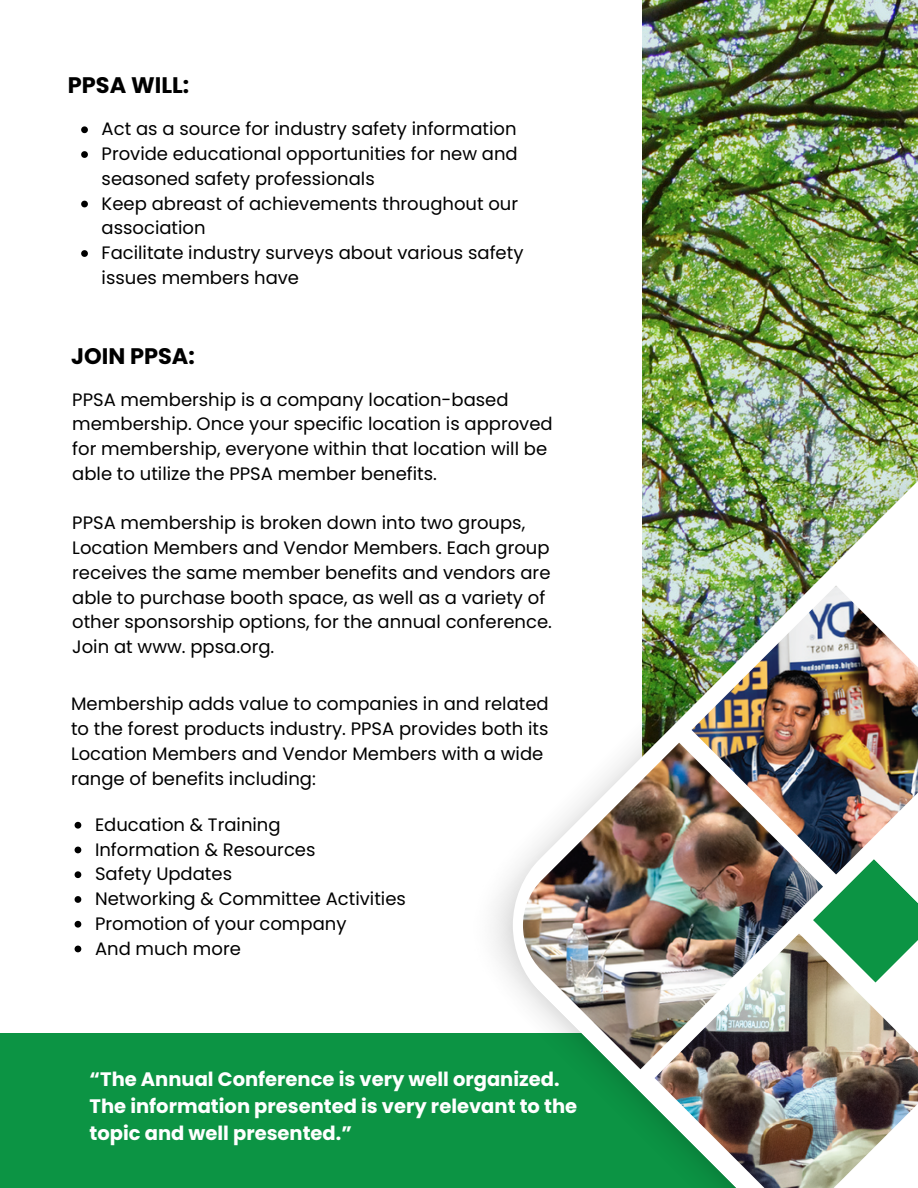
<style>
.page{position:relative;width:918px;height:1188px;background:#fff}
.page>*{position:absolute;margin:0;border:0;box-sizing:border-box;transform-origin:0 0}
.t1{font:700 22.5px "Poppins";color:#000}
.t2{font:700 19.5px/27px "Poppins";color:#fff}
.t3{font:18px/24.8px "Poppins";color:#000}
</style>
<div class="page">
<img style="left:642px;top:0;width:276px;height:335px">
<div style="left:0;top:1034px;width:791px;height:154px;background:#0c9444"></div>
<img style="left:513px;top:335px;width:405px;height:784px">
<img style="left:523px;top:743px;width:290px;height:326px">
<img style="left:655px;top:933px;width:263px;height:255px">
<img style="left:692px;top:585px;width:226px;height:289px">
<svg style="left:813px;top:859px;width:105px;height:124px"></svg>
<svg style="left:81px;top:126px;width:7px;height:7px"></svg>
<svg style="left:81px;top:151px;width:7px;height:7px"></svg>
<svg style="left:81px;top:201px;width:7px;height:6px"></svg>
<svg style="left:81px;top:250px;width:7px;height:7px"></svg>
<svg style="left:75px;top:822px;width:6px;height:7px"></svg>
<svg style="left:75px;top:847px;width:6px;height:6px"></svg>
<svg style="left:75px;top:871px;width:6px;height:7px"></svg>
<svg style="left:75px;top:896px;width:6px;height:7px"></svg>
<svg style="left:75px;top:921px;width:6px;height:7px"></svg>
<svg style="left:75px;top:946px;width:6px;height:6px"></svg>
<p class="t1" style="left:68px;top:70px;width:123px">PPSA WILL:</p>
<p class="t3" style="left:102px;top:117px;width:416px">Act as a source for industry safety information</p>
<p class="t3" style="left:102px;top:141px;width:418px">Provide educational opportunities for new and seasoned safety professionals</p>
<p class="t3" style="left:102px;top:191px;width:418px">Keep abreast of achievements throughout our association</p>
<p class="t3" style="left:102px;top:240px;width:423px">Facilitate industry surveys about various safety issues members have</p>
<p class="t1" style="left:71px;top:340px;width:125px">JOIN PPSA:</p>
<p class="t3" style="left:72px;top:387px;width:482px">PPSA membership is a company location-based membership. Once your specific location is approved for membership, everyone within that location will be able to utilize the PPSA member benefits.</p>
<p class="t3" style="left:72px;top:511px;width:481px">PPSA membership is broken down into two groups, Location Members and Vendor Members. Each group receives the same member benefits and vendors are able to purchase booth space, as well as a variety of other sponsorship options, for the annual conference.<br>Join at www. ppsa.org.</p>
<p class="t3" style="left:71px;top:692px;width:479px">Membership adds value to companies in and related to the forest products industry. PPSA provides both its Location Members and Vendor Members with a wide range of benefits including:</p>
<p class="t3" style="left:95px;top:812px;width:187px">Education &amp; Training</p>
<p class="t3" style="left:95px;top:837px;width:222px">Information &amp; Resources</p>
<p class="t3" style="left:95px;top:862px;width:139px">Safety Updates</p>
<p class="t3" style="left:95px;top:886px;width:312px">Networking &amp; Committee Activities</p>
<p class="t3" style="left:95px;top:911px;width:253px">Promotion of your company</p>
<p class="t3" style="left:95px;top:936px;width:147px">And much more</p>
<p class="t2" style="left:90px;top:1066px;width:489px">“The Annual Conference is very well organized.<br>The information presented is very relevant to the topic and well presented.”</p>
</div>
